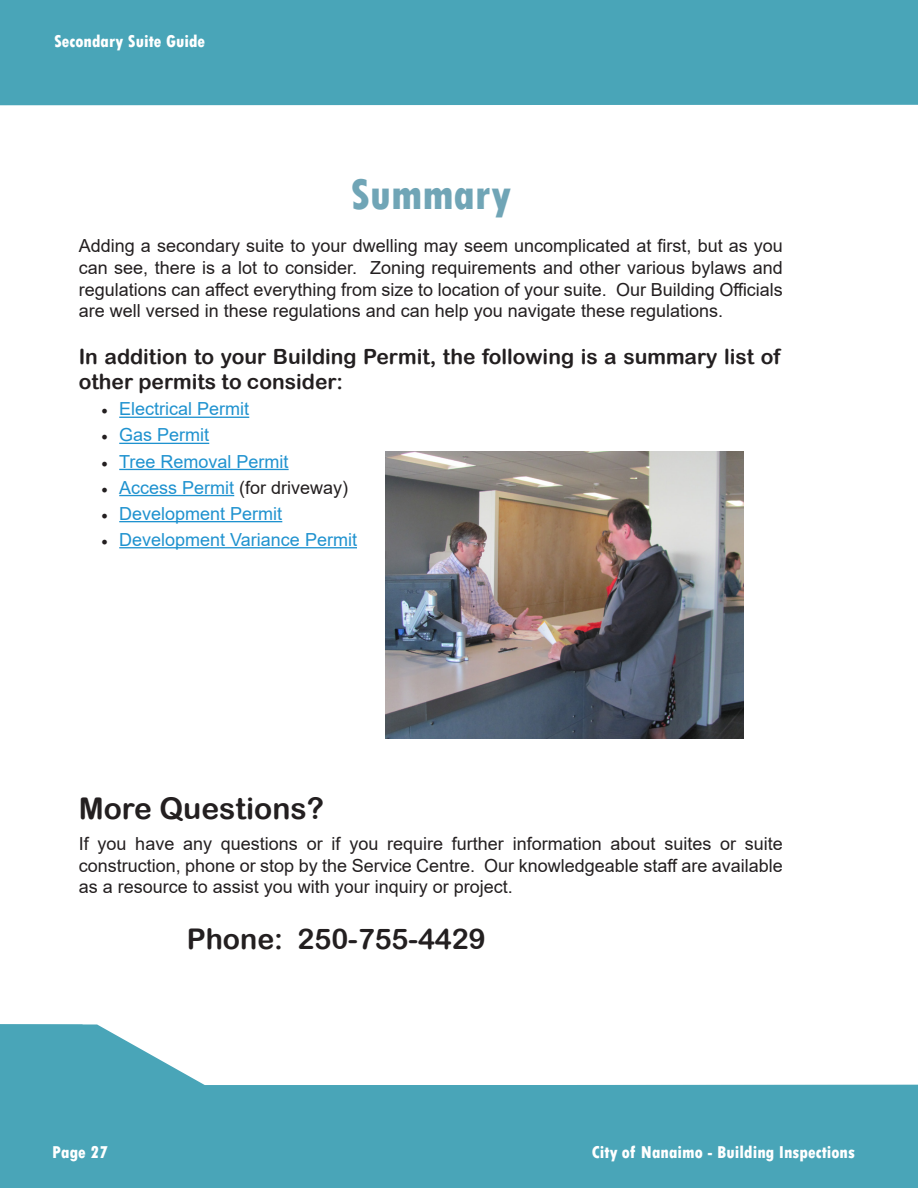
<style>
.page{position:relative;width:918px;height:1188px;background:#fff}
.page>*{position:absolute;margin:0;border:0;box-sizing:border-box;transform-origin:0 0}
.t1{font:800 condensed 45px "Tw Cen";color:#70a5b6}
.t2{font:30px "Arial Rounded MT Bold";color:#231f20}
.t3{font:28.5px "Arial Rounded MT Bold";color:#231f20}
.t4{font:21px/25.2px "Arial Rounded MT Bold";color:#231f20}
.t5{font:18px/21.6px "Arial";color:#231f20;text-align:justify}
.t6{font:18px "Arial";color:#1f92cf}
.t7{font:800 condensed 18px "Tw Cen";color:#fff}
.s1{font-family:"Minion Pro";color:#231f20}
.s2{font-family:"Minion Pro"}
.s3{color:#1f92cf}
</style>
<div class="page">
<div style="left:0;top:0;width:918px;height:106px;background:#49a5b8"></div>
<svg style="left:0;top:1024px;width:918px;height:164px;fill:#49a5b8"></svg>
<hr style="left:119px;top:417px;width:130px;height:1px;background:#1f92cf">
<hr style="left:119px;top:443px;width:90px;height:1px;background:#1f92cf">
<hr style="left:119px;top:469px;width:170px;height:1px;background:#1f92cf">
<hr style="left:119px;top:495px;width:115px;height:1px;background:#1f92cf">
<hr style="left:119px;top:521px;width:163px;height:1px;background:#1f92cf">
<hr style="left:119px;top:547px;width:238px;height:1px;background:#1f92cf">
<img style="left:385px;top:451px;width:359px;height:288px">
<p class="t7" style="left:54px;top:30px;width:153px">Secondary Suite Guide</p>
<p class="t1" style="left:350px;top:168px;width:162px">Summary</p>
<p class="t5" style="left:79px;top:235px;width:706px">Adding a secondary suite to your dwelling may seem uncomplicated at first, but as you can see, there is a lot to consider. Zoning requirements and other various bylaws and regulations can affect everything from size to location of your suite. Our Building Officials are well versed in these regulations and can help you navigate these regulations.</p>
<p class="t4" style="left:79px;top:344px;width:703px">In addition to your Building Permit, the following is a summary list of other permits to consider:</p>
<p class="t6" style="left:101px;top:397px;width:150px"><span class="s1">•</span> Electrical Permit</p>
<p class="t6" style="left:101px;top:423px;width:110px"><span class="s1">•</span> Gas Permit</p>
<p class="t6" style="left:101px;top:449px;width:189px"><span class="s1">•</span> Tree Removal Permit</p>
<p class="t5" style="left:101px;top:476px;width:249px"><span class="s2">•</span> <span class="s3">Access Permit</span> (for driveway)</p>
<p class="t6" style="left:101px;top:501px;width:183px"><span class="s1">•</span> Development Permit</p>
<p class="t6" style="left:101px;top:527px;width:257px"><span class="s1">•</span> Development Variance Permit</p>
<p class="t2" style="left:79px;top:791px;width:247px">More Questions?</p>
<p class="t5" style="left:79px;top:833px;width:706px">If you have any questions or if you require further information about suites or suite construction, phone or stop by the Service Centre. Our knowledgeable staff are available as a resource to assist you with your inquiry or project.</p>
<p class="t3" style="left:187px;top:922px;width:301px">Phone: 250-755-4429</p>
<p class="t7" style="left:52px;top:1142px;width:57px">Page 27</p>
<p class="t7" style="left:592px;top:1142px;width:265px">City of Nanaimo - Building Inspections</p>
</div>
